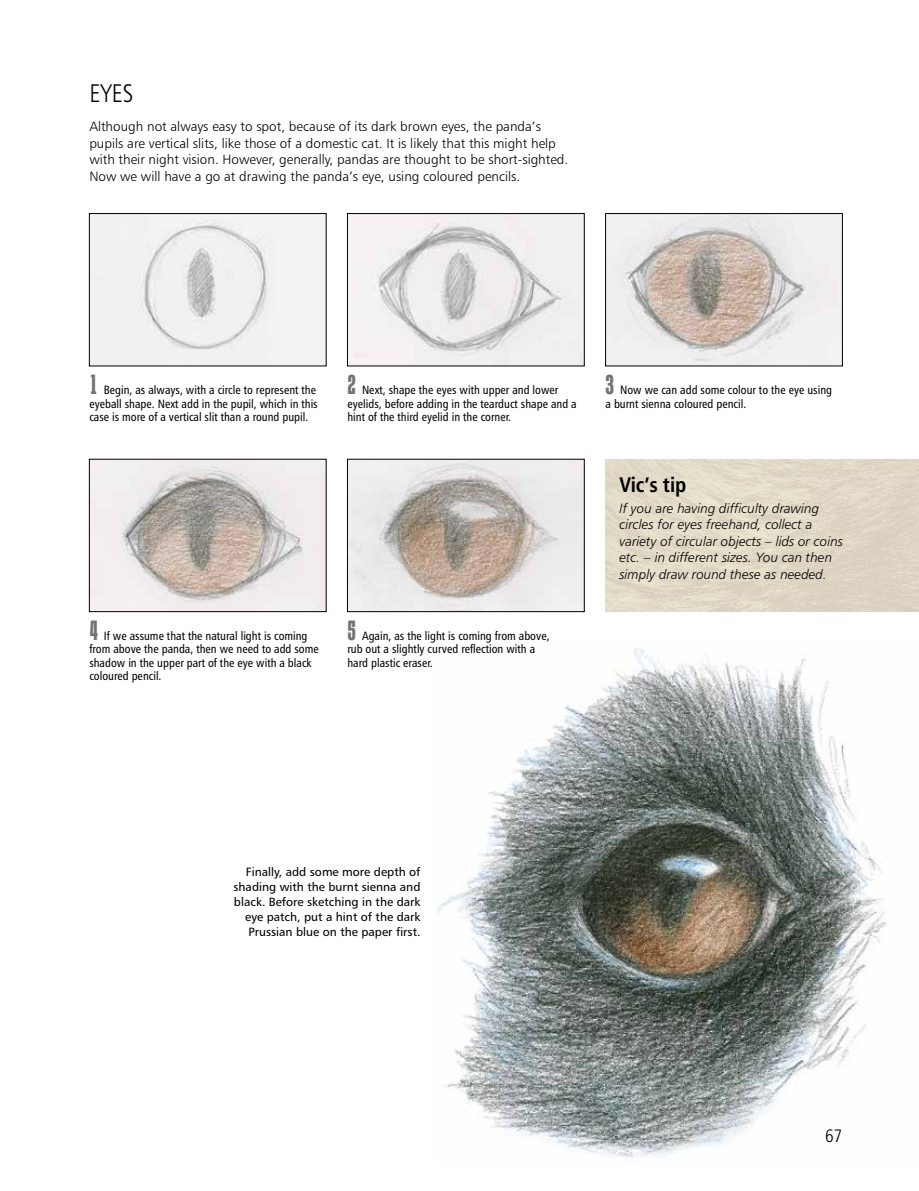
<style>
.page{position:relative;width:919px;height:1191px;background:#fff}
.page>*{position:absolute;margin:0;border:0;box-sizing:border-box;transform-origin:0 0}
.t1{font:700 27px "Tandelle";color:#737373}
.t2{font:25.5px "Humanist 777 BT Light Condensed B";color:#000}
.t3{font:21px "Humanist 777 BT Bold Condensed B";color:#000}
.t4{font:18px "Humanist 777 BT Light Condensed B";color:#000}
.t5{font:13.5px/16.5px "Humanist 777 BT Light B";color:#000}
.t6{font:13.5px/16.5px "Humanist 777 BT Light Italic B";color:#000}
.t7{font:12px/13.5px "Humanist 777 BT Roman Condensed B";color:#000}
.t8{font:12px/15px "Humanist 777 BT Roman B";color:#000;text-align:right}
</style>
<div class="page">
<img style="left:437px;top:648px;width:450px;height:510px">
<img style="left:605px;top:459px;width:313px;height:152px">
<img style="left:91px;top:461px;width:233px;height:149px">
<div style="left:89px;top:459px;width:237px;height:153px;border:1px solid #000"></div>
<img style="left:349px;top:461px;width:233px;height:149px">
<div style="left:347px;top:459px;width:237px;height:153px;border:1px solid #000"></div>
<img style="left:91px;top:215px;width:233px;height:149px">
<div style="left:89px;top:213px;width:237px;height:153px;border:1px solid #000"></div>
<img style="left:349px;top:215px;width:233px;height:149px">
<div style="left:347px;top:213px;width:237px;height:153px;border:1px solid #000"></div>
<img style="left:607px;top:215px;width:233px;height:149px">
<div style="left:605px;top:213px;width:237px;height:153px;border:1px solid #000"></div>
<h2 class="t2" style="left:89px;top:77px;width:46px">EYES</h2>
<p class="t5" style="left:89px;top:118px;width:480px">Although not always easy to spot, because of its dark brown eyes, the panda’s pupils are vertical slits, like those of a domestic cat. It is likely that this might help with their night vision. However, generally, pandas are thought to be short-sighted.<br>Now we will have a go at drawing the panda’s eye, using coloured pencils.</p>
<h1 class="t1" style="left:89px;top:369px;width:10px">1</h1>
<p class="t7" style="left:89px;top:383px;width:230px;text-indent:15px">Begin, as always, with a circle to represent the eyeball shape. Next add in the pupil, which in this case is more of a vertical slit than a round pupil.</p>
<h1 class="t1" style="left:347px;top:369px;width:10px">2</h1>
<p class="t7" style="left:347px;top:383px;width:231px;text-indent:15px">Next, shape the eyes with upper and lower eyelids, before adding in the tearduct shape and a hint of the third eyelid in the corner.</p>
<h1 class="t1" style="left:605px;top:369px;width:10px">3</h1>
<p class="t7" style="left:605px;top:383px;width:228px;text-indent:15px">Now we can add some colour to the eye using a burnt sienna coloured pencil.</p>
<h3 class="t3" style="left:619px;top:471px;width:68px">Vic’s tip</h3>
<p class="t6" style="left:619px;top:499px;width:225px">If you are having difficulty drawing circles for eyes freehand, collect a variety of circular objects – lids or coins etc. – in different sizes. You can then simply draw round these as needed.</p>
<h1 class="t1" style="left:89px;top:615px;width:10px">4</h1>
<p class="t7" style="left:89px;top:629px;width:231px;text-indent:15px">If we assume that the natural light is coming from above the panda, then we need to add some shadow in the upper part of the eye with a black coloured pencil.</p>
<h1 class="t1" style="left:347px;top:615px;width:10px">5</h1>
<p class="t7" style="left:347px;top:629px;width:204px;text-indent:15px">Again, as the light is coming from above, rub out a slightly curved reflection with a hard plastic eraser.</p>
<p class="t8" style="left:233px;top:864px;width:188px">Finally, add some more depth of shading with the burnt sienna and black. Before sketching in the dark eye patch, put a hint of the dark<br>Prussian blue on the paper first.</p>
<h3 class="t4" style="left:825px;top:1124px;width:19px">67</h3>
</div>
